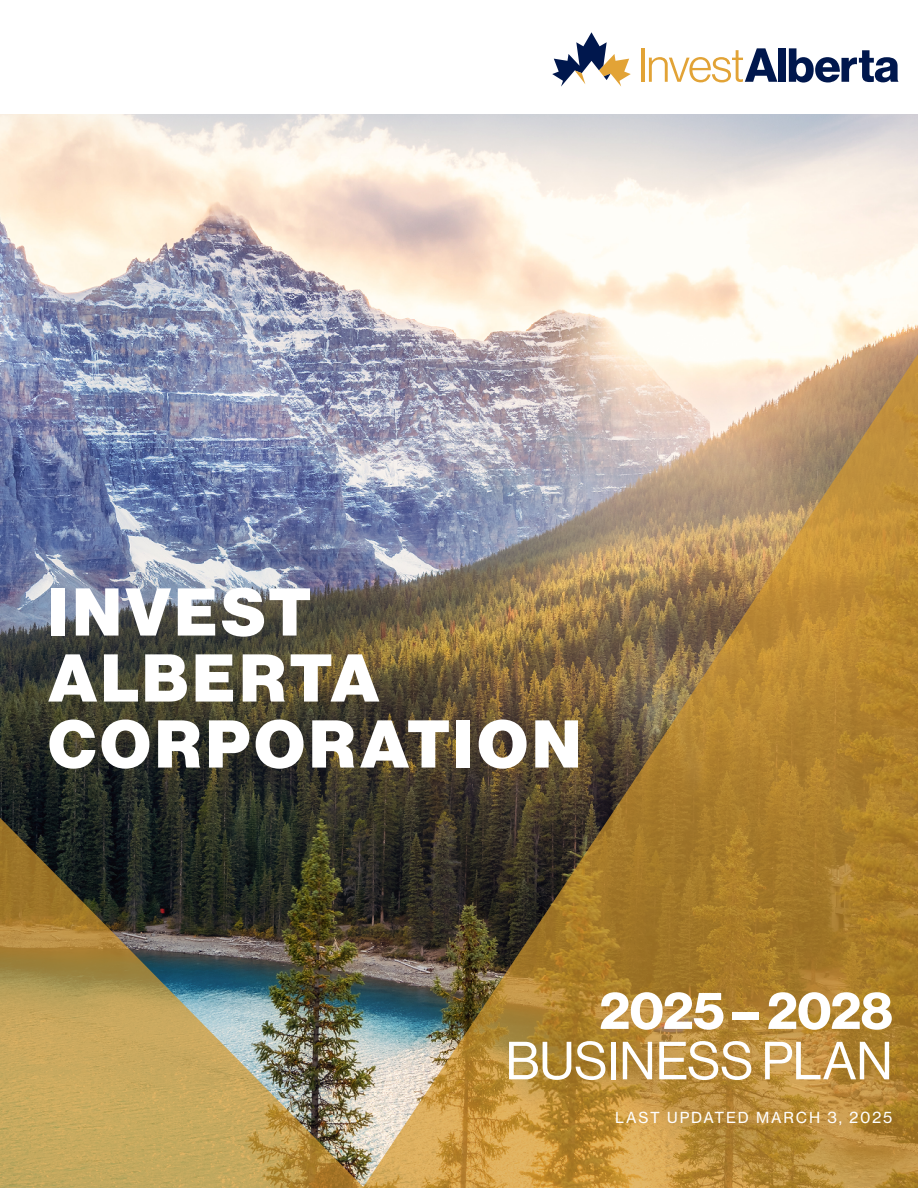
<style>
.page{position:relative;width:918px;height:1188px;background:#fff}
.page>*{position:absolute;margin:0;border:0;box-sizing:border-box;transform-origin:0 0}
.t1{font:66px/66px "N Haas Grotesk DS Pro 95 Blk";letter-spacing:.07em;color:#fff}
.t2{font:52.5px "N Haas Grotesk DS Pro 55 Rg";color:#fff}
.t3{font:52.5px "N Haas Grotesk DS Pro 75 Bd";letter-spacing:-.01em;color:#fff}
.t4{font:15px "N Haas Grotesk TX Pro 55 Rg";letter-spacing:.12em;color:#fff}
</style>
<div class="page">
<img style="left:0;top:114px;width:918px;height:700px">
<img style="left:356px;top:335px;width:562px;height:853px">
<hr style="left:642px;top:48px;width:3px;height:34px;background:#e2a336">
<svg style="left:649px;top:48px;width:128px;height:34px"></svg>
<div style="left:779px;top:48px;width:7px;height:34px;background:#00174d"></div>
<svg style="left:789px;top:48px;width:109px;height:35px"></svg>
<svg style="left:552px;top:32px;width:79px;height:55px"></svg>
<img style="left:0;top:814px;width:365px;height:374px">
<p class="t1" style="left:48px;top:580px;width:534px">INVEST<br>ALBERTA<br>CORPORATION</p>
<p class="t3" style="left:600px;top:980px;width:295px">2025 – 2028</p>
<p class="t2" style="left:506px;top:1031px;width:389px">BUSINESS PLAN</p>
<p class="t4" style="left:615px;top:1109px;width:279px">LAST UPDATED MARCH 3, 2025</p>
</div>
